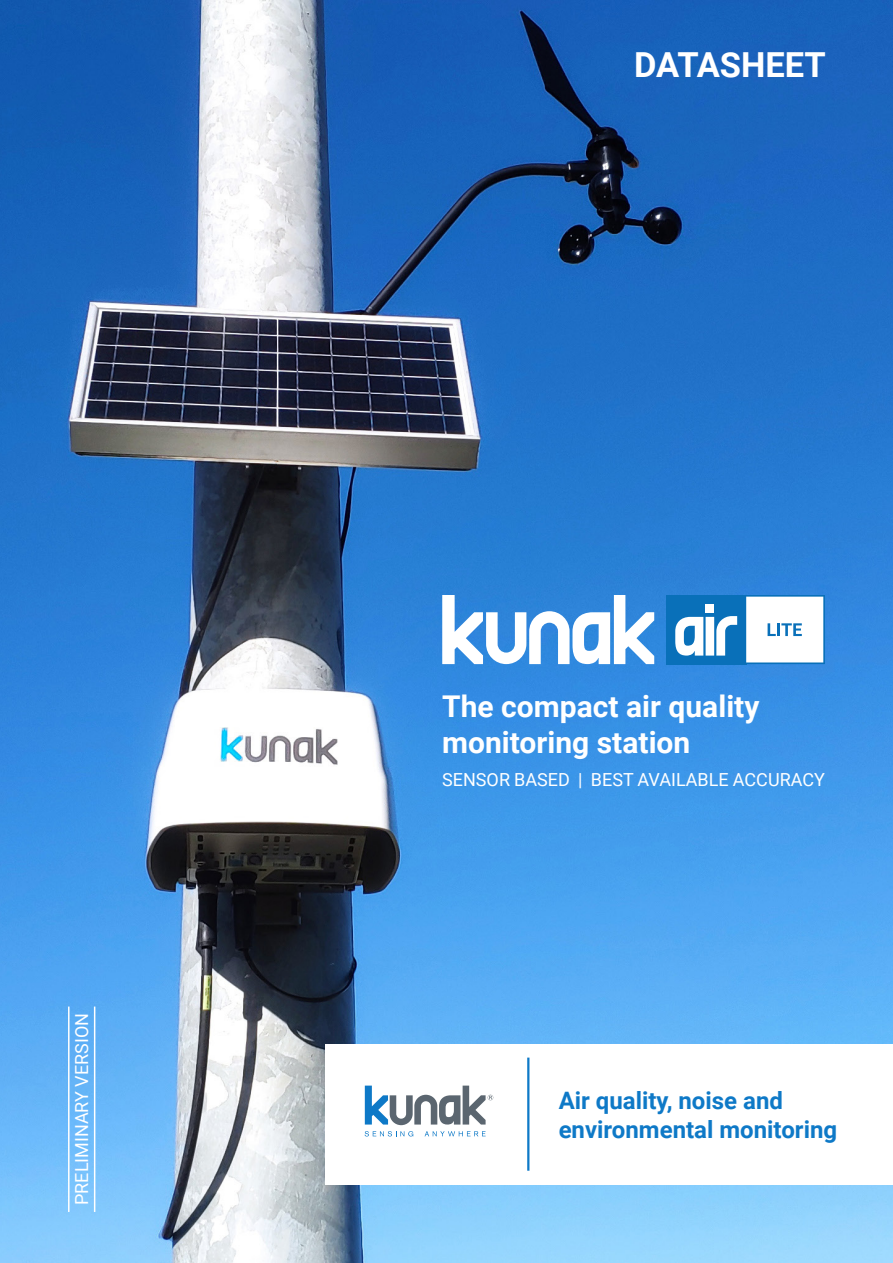
<style>
.page{position:relative;width:893px;height:1263px;background:#fff}
.page>*{position:absolute;margin:0;border:0;box-sizing:border-box;transform-origin:0 0}
.t1{font:700 34.5px "Roboto";color:#fff}
.t2{font:700 30px/36px "Roboto";color:#fff}
.t3{font:700 24px/28.8px "Roboto";color:#0e79c7}
.t4{font:18px "Roboto";color:#fff}
</style>
<div class="page">
<img style="left:1px;top:0;width:892px;height:1263px">
<div style="left:325px;top:1044px;width:568px;height:140px;background:#fff"></div>
<svg style="left:365px;top:1131px;width:48px;height:5px"></svg>
<svg style="left:425px;top:1131px;width:61px;height:5px"></svg>
<svg style="left:365px;top:1085px;width:128px;height:40px"></svg>
<hr style="left:527px;top:1057px;width:2px;height:114px;background:#0e79c7">
<hr style="left:68px;top:1006px;width:2px;height:206px;background:#fff">
<hr style="left:94px;top:1006px;width:1px;height:206px;background:#fff">
<div style="left:666px;top:595px;width:80px;height:69px;background:#0970b9"></div>
<svg style="left:442px;top:595px;width:212px;height:69px"></svg>
<div style="left:706px;top:604px;width:8px;height:9px;background:#fff"></div>
<svg style="left:675px;top:616px;width:62px;height:40px"></svg>
<svg style="left:746px;top:595px;width:79px;height:69px"></svg>
<p class="t4" style="left:69px;top:1205px;width:194px;rotate:-90deg">PRELIMINARY VERSION</p>
<h1 class="t1" style="left:634px;top:40px;width:193px">DATASHEET</h1>
<h2 class="t2" style="left:442px;top:687px;width:319px">The compact air quality monitoring station</h2>
<p class="t4" style="left:442px;top:767px;width:384px">SENSOR BASED | BEST AVAILABLE ACCURACY</p>
<h3 class="t3" style="left:559px;top:1085px;width:280px">Air quality, noise and environmental monitoring</h3>
</div>
